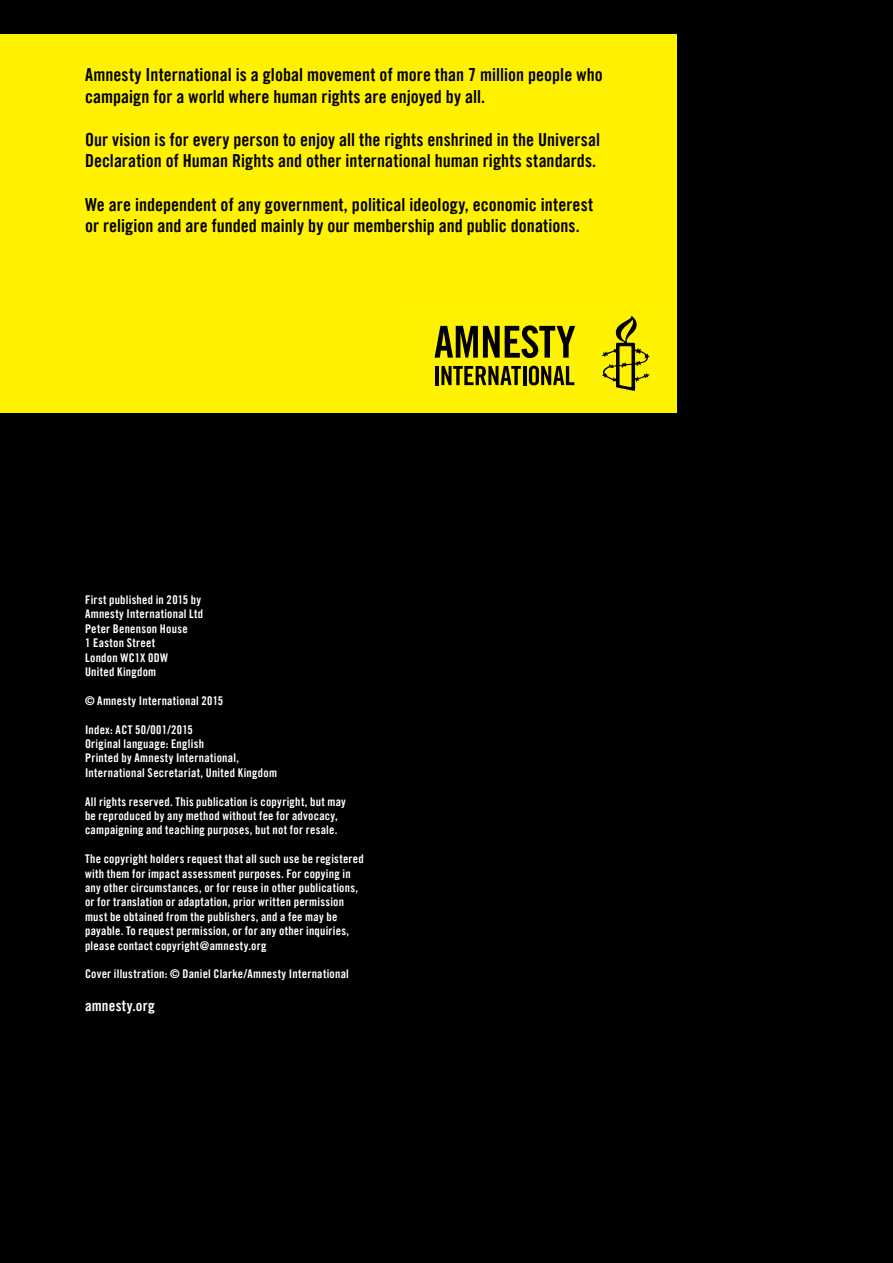
<style>
.page{position:relative;width:893px;height:1263px;background:#000}
.page>*{position:absolute;margin:0;border:0;box-sizing:border-box;transform-origin:0 0}
.t1{font:18px/21.6px "Amnesty Trade Gothic Bd Cn 20";letter-spacing:.005em;color:#000}
.t2{font:15px "Amnesty Trade Gothic Bd Cn 20";letter-spacing:.015em;color:#fff}
.t3{font:12px/14.4px "Amnesty Trade Gothic Bd Cn 20";letter-spacing:.02em;color:#fff}
</style>
<div class="page">
<div style="left:0;top:34px;width:677px;height:378px;background:#fff100"></div>
<svg style="left:435px;top:325px;width:140px;height:33px"></svg>
<svg style="left:602px;top:316px;width:48px;height:75px"></svg>
<hr style="left:435px;top:366px;width:4px;height:19px;background:#000">
<svg style="left:441px;top:366px;width:80px;height:19px"></svg>
<hr style="left:523px;top:366px;width:3px;height:19px;background:#000">
<svg style="left:529px;top:366px;width:45px;height:19px"></svg>
<h1 class="t1" style="left:85px;top:64px;width:519px">Amnesty International is a global movement of more than 7 million people who campaign for a world where human rights are enjoyed by all.</h1>
<h1 class="t1" style="left:85px;top:128px;width:516px">Our vision is for every person to enjoy all the rights enshrined in the Universal<br>Declaration of Human Rights and other international human rights standards.</h1>
<h1 class="t1" style="left:85px;top:193px;width:510px">We are independent of any government, political ideology, economic interest or religion and are funded mainly by our membership and public donations.</h1>
<p class="t3" style="left:85px;top:592px;width:120px">First published in 2015 by<br>Amnesty International Ltd<br>Peter Benenson House<br>1 Easton Street<br>London WC1X 0DW<br>United Kingdom</p>
<p class="t3" style="left:85px;top:693px;width:140px">© Amnesty International 2015</p>
<p class="t3" style="left:85px;top:722px;width:194px">Index: ACT 50/001/2015<br>Original language: English<br>Printed by Amnesty International, International Secretariat, United Kingdom</p>
<p class="t3" style="left:85px;top:794px;width:262px">All rights reserved. This publication is copyright, but may be reproduced by any method without fee for advocacy, campaigning and teaching purposes, but not for resale.</p>
<p class="t3" style="left:85px;top:852px;width:280px">The copyright holders request that all such use be registered with them for impact assessment purposes. For copying in any other circumstances, or for reuse in other publications, or for translation or adaptation, prior written permission must be obtained from the publishers, and a fee may be payable. To request permission, or for any other inquiries, please contact copyright@amnesty.org</p>
<p class="t3" style="left:85px;top:967px;width:265px">Cover illustration: © Daniel Clarke/Amnesty International</p>
<p class="t2" style="left:85px;top:996px;width:71px">amnesty.org</p>
</div>
